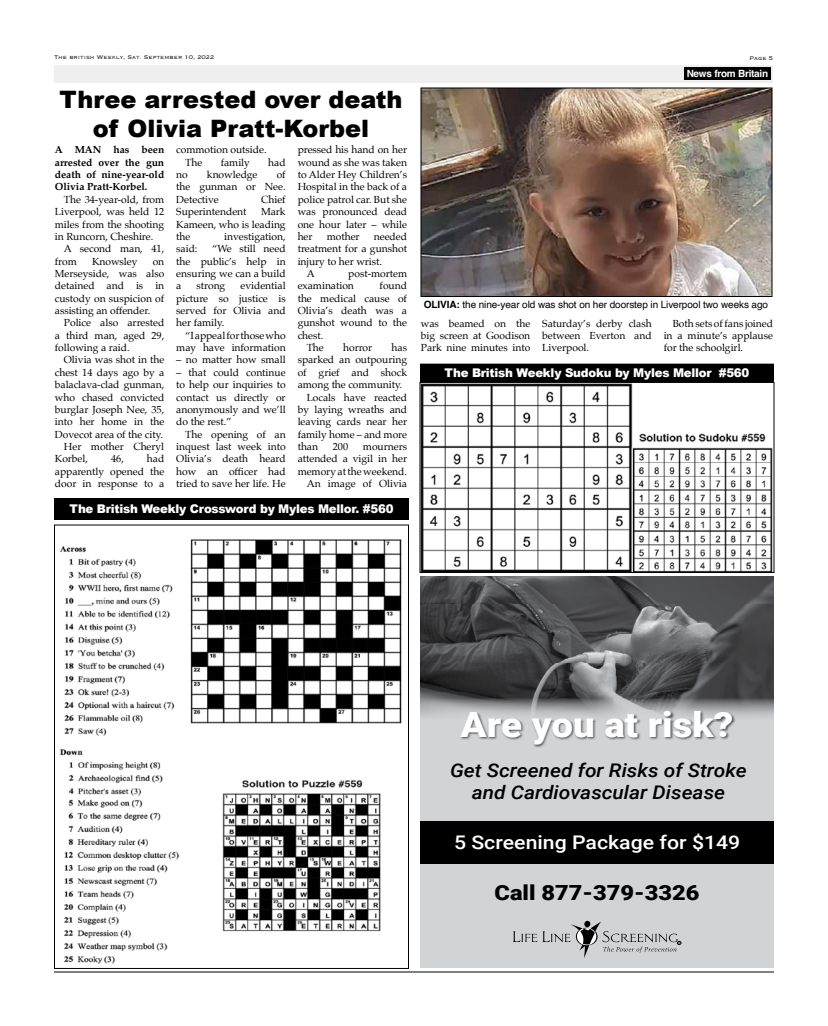
<style>
.page{position:relative;width:828px;height:1026px;background:#fff}
.page>*{position:absolute;margin:0;border:0;box-sizing:border-box;transform-origin:0 0}
.t1{font:900 34.8px "Roboto";color:#fff;scale:1.11 1}
.t2{font:900 24px/28.8px "Arial";color:#000;text-align:center}
.t3{font:900 20.9px "Roboto";color:#000;scale:1.13 1}
.t4{font:italic 500 18.8px/22.6px "Roboto";color:#000;text-align:center;scale:1.11 1}
.t5{font:500 18.8px "Roboto";color:#fff;scale:1.13 1}
.t6{font:900 12px "Arial";letter-spacing:-.02em;color:#fff}
.t7{font:10.3px/12.4px "Palatino";letter-spacing:-.005em;color:#000;text-align:justify}
.t8{font:700 10.3px/12.4px "Palatino";letter-spacing:-.005em;color:#000;text-align:justify}
.t9{font:10px "Helvetica";letter-spacing:-.01em;color:#000}
.t10{font:700 10px "Helvetica";letter-spacing:-.025em;color:#fff}
.t11{font:300 7px "Copperplate";color:#000}
.s1{font-weight:700}
</style>
<div class="page">
<hr style="left:54px;top:972px;width:720px;height:1px;background:#000">
<div style="left:54px;top:65px;width:719px;height:18px;background:#efeff0"></div>
<div style="left:684px;top:67px;width:87px;height:13px;background:#000"></div>
<div style="left:420px;top:364px;width:354px;height:17px;background:#000"></div>
<div style="left:420px;top:364px;width:354px;height:18px;border:1px solid #000"></div>
<div style="left:54px;top:498px;width:355px;height:22px;background:#000"></div>
<div style="left:420px;top:576px;width:354px;height:391px;background:#d1d3d4"></div>
<img style="left:420px;top:576px;width:354px;height:116px">
<img style="left:420px;top:692px;width:96px;height:24px">
<img style="left:516px;top:692px;width:194px;height:18px">
<img style="left:710px;top:692px;width:64px;height:29px">
<svg style="left:513px;top:921px;width:168px;height:37px"></svg>
<img style="left:460px;top:710px;width:275px;height:37px">
<div style="left:420px;top:821px;width:354px;height:42px;background:#000"></div>
<img style="left:422px;top:384px;width:350px;height:187px">
<div style="left:420px;top:382px;width:354px;height:191px;border:1px solid #000"></div>
<img style="left:59px;top:539px;width:343px;height:425px">
<div style="left:54px;top:525px;width:355px;height:444px;border:1px solid #000"></div>
<img style="left:422px;top:90px;width:348px;height:205px">
<div style="left:420px;top:88px;width:352px;height:209px;border:1px solid #000"></div>
<p class="t11" style="left:54px;top:53px;width:162px">The british Weekly, Sat. September 10, 2022</p>
<p class="t11" style="left:750px;top:54px;width:25px">Page 5</p>
<p class="t10" style="left:682px;top:67px;width:46px">News Fro</p>
<p class="t10" style="left:687px;top:68px;width:83px">News from Britain</p>
<h2 class="t2" style="left:59px;top:84px;width:345px">Three arrested over death of Olivia Pratt-Korbel</h2>
<p class="t8" style="left:55px;top:143px;width:111px">A MAN has been arrested over the gun death of nine-year-old Olivia Pratt-Korbel.</p>
<p class="t7" style="left:55px;top:193px;width:111px;text-indent:9px">The 34-year-old, from Liverpool, was held 12 miles from the shooting in Runcorn, Cheshire.</p>
<p class="t7" style="left:55px;top:242px;width:111px;text-indent:9px">A second man, 41, from</p>
<p class="t7" style="left:92px;top:255px;width:47px">Knowsley</p>
<p class="t7" style="left:55px;top:255px;width:111px;text-indent:98px">on Merseyside, was also detained and is in custody on suspicion of assisting an offender.</p>
<p class="t7" style="left:55px;top:317px;width:111px;text-indent:9px">Police also arrested a third man, aged 29, following a raid.</p>
<p class="t7" style="left:64px;top:354px;width:102px">Olivia was shot in the</p>
<p class="t7" style="left:55px;top:366px;width:111px">chest 14 days ago by a</p>
<p class="t7" style="left:55px;top:378px;width:111px">balaclava-clad gunman,</p>
<p class="t7" style="left:55px;top:391px;width:111px">who chased convicted</p>
<p class="t7" style="left:55px;top:403px;width:111px">burglar Joseph Nee, 35,</p>
<p class="t7" style="left:55px;top:416px;width:111px">into her home in the</p>
<p class="t7" style="left:55px;top:428px;width:110px">Dovecot area of the city.</p>
<p class="t7" style="left:64px;top:440px;width:102px">Her mother Cheryl</p>
<p class="t7" style="left:55px;top:453px;width:35px">Korbel,</p>
<p class="t7" style="left:111px;top:453px;width:14px">46,</p>
<p class="t7" style="left:55px;top:453px;width:111px;text-indent:92px">had apparently opened the door in response to a</p>
<p class="t7" style="left:185px;top:144px;width:83px;text-indent:-9px">commotion outside.<br>The</p>
<p class="t7" style="left:221px;top:156px;width:31px">family</p>
<p class="t7" style="left:268px;top:156px;width:19px">had</p>
<p class="t7" style="left:176px;top:168px;width:111px;text-indent:100px">of the gunman or Nee.<br>Detective</p>
<p class="t7" style="left:176px;top:168px;width:13px">no</p>
<p class="t7" style="left:207px;top:168px;width:52px">knowledge</p>
<p class="t7" style="left:261px;top:193px;width:26px">Chief</p>
<p class="t7" style="left:176px;top:205px;width:111px;text-indent:85px">Mark Kameen, who is leading the</p>
<p class="t7" style="left:176px;top:205px;width:72px">Superintendent</p>
<p class="t7" style="left:224px;top:230px;width:63px">investigation,</p>
<p class="t7" style="left:176px;top:242px;width:111px;text-indent:36px">“We still need the public’s help in ensuring we can a build a</p>
<p class="t7" style="left:176px;top:242px;width:23px">said:</p>
<p class="t7" style="left:176px;top:280px;width:111px;text-indent:64px">evidential picture so justice is served for Olivia and her family.</p>
<p class="t7" style="left:176px;top:329px;width:111px;text-align:right">“I appeal for those who may have information</p>
<p class="t7" style="left:176px;top:354px;width:111px">– no matter how small</p>
<p class="t7" style="left:176px;top:366px;width:111px">– that could continue to help our inquiries to contact us directly or anonymously and we’ll do the rest.”</p>
<p class="t7" style="left:176px;top:428px;width:111px;text-indent:9px">The opening of an inquest last week into Olivia’s death heard how an officer had tried to save her life. He</p>
<p class="t7" style="left:197px;top:280px;width:30px">strong</p>
<p class="t7" style="left:298px;top:144px;width:111px">pressed his hand on her wound as she was taken to Alder Hey Children’s Hospital in the back of a police patrol car. But she was pronounced dead one hour later – while her</p>
<p class="t7" style="left:327px;top:230px;width:34px">mother</p>
<p class="t7" style="left:374px;top:230px;width:35px">needed</p>
<p class="t7" style="left:298px;top:242px;width:111px">treatment for a gunshot</p>
<p class="t7" style="left:298px;top:255px;width:86px">injury to her wrist.</p>
<p class="t7" style="left:307px;top:267px;width:10px">A</p>
<p class="t7" style="left:298px;top:267px;width:111px;text-indent:51px">post-mortem examination</p>
<p class="t7" style="left:380px;top:280px;width:29px">found</p>
<p class="t7" style="left:298px;top:292px;width:111px">the medical cause of</p>
<p class="t7" style="left:298px;top:304px;width:111px">Olivia’s death was a</p>
<p class="t7" style="left:298px;top:317px;width:111px">gunshot wound to the</p>
<p class="t7" style="left:298px;top:329px;width:27px">chest.</p>
<p class="t7" style="left:307px;top:341px;width:19px">The</p>
<p class="t7" style="left:343px;top:341px;width:31px">horror</p>
<p class="t7" style="left:392px;top:341px;width:17px">has</p>
<p class="t7" style="left:298px;top:354px;width:111px">sparked an outpouring</p>
<p class="t7" style="left:298px;top:366px;width:111px">of grief and shock</p>
<p class="t7" style="left:298px;top:378px;width:106px">among the community.</p>
<p class="t7" style="left:307px;top:391px;width:102px">Locals have reacted</p>
<p class="t7" style="left:298px;top:403px;width:111px">by laying wreaths and</p>
<p class="t7" style="left:298px;top:416px;width:111px">leaving cards near her</p>
<p class="t7" style="left:298px;top:428px;width:111px">family home – and more</p>
<p class="t7" style="left:298px;top:440px;width:22px">than</p>
<p class="t7" style="left:333px;top:440px;width:17px">200</p>
<p class="t7" style="left:298px;top:440px;width:111px;text-align:right">mourners<br>attended a vigil in her memory at the weekend.<br>An image of Olivia</p>
<p class="t6" style="left:69px;top:500px;width:326px">The British Weekly Crossword by Myles Mellor. #560</p>
<p class="t9" style="left:424px;top:296px;width:346px"><span class="s1">OLIVIA:</span> the nine-year old was shot on her doorstep in Liverpool two weeks ago</p>
<p class="t7" style="left:421px;top:317px;width:111px">was beamed on the big screen at Goodison Park nine minutes into</p>
<p class="t7" style="left:542px;top:317px;width:111px">Saturday’s derby clash between Everton and Liverpool.</p>
<p class="t7" style="left:664px;top:317px;width:111px;text-indent:9px">Both sets of fans joined in a minute’s applause for the schoolgirl.</p>
<p class="t6" style="left:445px;top:364px;width:306px">The British Weekly Sudoku by Myles Mellor #560</p>
<h1 class="t1" style="left:461px;top:700px;width:247px">Are you at risk?</h1>
<h3 class="t4" style="left:450px;top:758px;width:269px">Get Screened for Risks of Stroke and Cardiovascular Disease</h3>
<h3 class="t5" style="left:454px;top:830px;width:255px">5 Screening Package for $149</h3>
<h3 class="t3" style="left:495px;top:878px;width:183px">Call 877-379-3326</h3>
</div>
